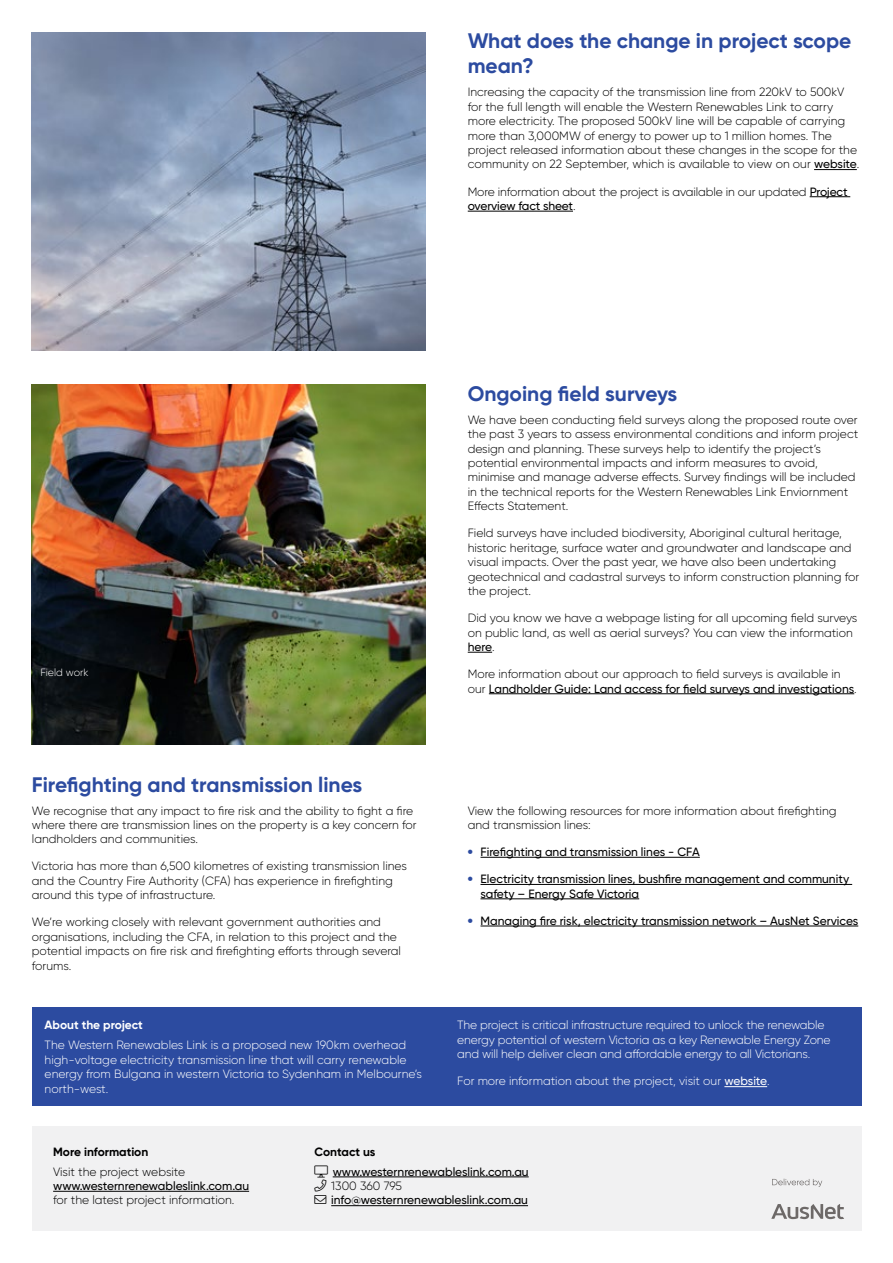
<style>
.page{position:relative;width:893px;height:1263px;background:#fff}
.page>*{position:absolute;margin:0;border:0;box-sizing:border-box;transform-origin:0 0}
.t1{font:700 21px/25.2px "Gilroy";color:#2c4ba0}
.t2{font:300 12px/14.4px "Gilroy";color:#000}
.t3{font:300 12px/14.4px "Gilroy";letter-spacing:-.01em;color:#fff}
.t4{font:500 12px/14.4px "Gilroy";color:#000}
.t5{font:700 12px "Gilroy";color:#000}
.t6{font:700 12px "Gilroy";color:#fff}
.t7{font:300 10.5px "Gilroy";color:#fff}
.s1{font-weight:500}
.s2{font-weight:800;color:#2c4ba0}
</style>
<div class="page">
<svg style="left:468px;top:652px;width:24px;height:1px"></svg>
<hr style="left:489px;top:693px;width:365px;height:1px;background:#000">
<img style="left:32px;top:385px;width:393px;height:359px">
<div style="left:32px;top:1126px;width:829px;height:105px;background:#f1f1f2"></div>
<svg style="left:772px;top:1179px;width:50px;height:8px"></svg>
<svg style="left:771px;top:1204px;width:73px;height:15px"></svg>
<hr style="left:53px;top:1191px;width:196px;height:1px;background:#000">
<hr style="left:333px;top:1176px;width:196px;height:1px;background:#000">
<hr style="left:331px;top:1205px;width:197px;height:1px;background:#000">
<div style="left:32px;top:1007px;width:829px;height:99px;background:#2c4ba0"></div>
<hr style="left:724px;top:1086px;width:43px;height:1px;background:#fff">
<hr style="left:814px;top:169px;width:43px;height:1px;background:#000">
<hr style="left:810px;top:196px;width:40px;height:1px;background:#000">
<hr style="left:468px;top:211px;width:105px;height:1px;background:#000">
<img style="left:32px;top:32px;width:393px;height:318px">
<hr style="left:480px;top:857px;width:220px;height:1px;background:#000">
<hr style="left:480px;top:884px;width:372px;height:1px;background:#000">
<hr style="left:480px;top:898px;width:159px;height:1px;background:#000">
<hr style="left:480px;top:926px;width:378px;height:1px;background:#000">
<h1 class="t1" style="left:468px;top:28px;width:385px">What does the change in project scope mean?</h1>
<p class="t2" style="left:468px;top:85px;width:393px">Increasing the capacity of the transmission line from 220kV to 500kV for the full length will enable the Western Renewables Link to carry more electricity. The proposed 500kV line will be capable of carrying more than 3,000MW of energy to power up to 1 million homes. The project released information about these changes in the scope for the community on 22 September, which is available to view on our <span class="s1">website</span>.</p>
<p class="t2" style="left:468px;top:184px;width:381px">More information about the project is available in our updated <span class="s1">Project overview fact sheet</span>.</p>
<p class="t7" style="left:40px;top:666px;width:50px">Field work</p>
<h1 class="t1" style="left:32px;top:771px;width:332px">Firefighting and transmission lines</h1>
<p class="t2" style="left:32px;top:803px;width:386px">We recognise that any impact to fire risk and the ability to fight a fire where there are transmission lines on the property is a key concern for landholders and communities.</p>
<p class="t2" style="left:32px;top:859px;width:376px">Victoria has more than 6,500 kilometres of existing transmission lines and the Country Fire Authority (CFA) has experience in firefighting around this type of infrastructure.</p>
<p class="t2" style="left:32px;top:915px;width:371px">We’re working closely with relevant government authorities and organisations, including the CFA, in relation to this project and the potential impacts on fire risk and firefighting efforts through several forums.</p>
<p class="t6" style="left:45px;top:1018px;width:100px">About the project</p>
<p class="t3" style="left:45px;top:1038px;width:379px">The Western Renewables Link is a proposed new 190km overhead high-voltage electricity transmission line that will carry renewable energy from Bulgana in western Victoria to Sydenham in Melbourne’s north-west.</p>
<h1 class="t1" style="left:468px;top:381px;width:211px">Ongoing field surveys</h1>
<p class="t2" style="left:468px;top:412px;width:392px">We have been conducting field surveys along the proposed route over the past 3 years to assess environmental conditions and inform project design and planning. These surveys help to identify the project’s potential environmental impacts and inform measures to avoid, minimise and manage adverse effects. Survey findings will be included in the technical reports for the Western Renewables Link Enviornment Effects Statement.</p>
<p class="t2" style="left:468px;top:526px;width:393px">Field surveys have included biodiversity, Aboriginal cultural heritage, historic heritage, surface water and groundwater and landscape and visual impacts. Over the past year, we have also been undertaking geotechnical and cadastral surveys to inform construction planning for the project.</p>
<p class="t2" style="left:468px;top:611px;width:391px">Did you know we have a webpage listing for all upcoming field surveys on public land, as well as aerial surveys? You can view the information <span class="s1">here</span>.</p>
<p class="t2" style="left:468px;top:667px;width:391px">More information about our approach to field surveys is available in our <span class="s1">Landholder Guide: Land access for field surveys and investigations</span>.</p>
<p class="t2" style="left:468px;top:803px;width:370px">View the following resources for more information about firefighting and transmission lines:</p>
<p class="t4" style="left:468px;top:844px;width:234px"><span class="s2">•</span> Firefighting and transmission lines - CFA</p>
<p class="t4" style="left:480px;top:872px;width:370px;text-indent:-13px"><span class="s2">•</span> Electricity transmission lines, bushfire management and community safety – Energy Safe Victoria</p>
<p class="t4" style="left:468px;top:913px;width:392px"><span class="s2">•</span> Managing fire risk, electricity transmission network – AusNet Services</p>
<p class="t3" style="left:457px;top:1018px;width:375px">The project is critical infrastructure required to unlock the renewable energy potential of western Victoria as a key Renewable Energy Zone and will help deliver clean and affordable energy to all Victorians.</p>
<p class="t3" style="left:457px;top:1074px;width:314px">For more information about the project, visit our <span class="s1">website</span>.</p>
<p class="t5" style="left:53px;top:1144px;width:97px">More information</p>
<p class="t2" style="left:53px;top:1164px;width:133px">Visit the project website</p>
<p class="t4" style="left:53px;top:1178px;width:197px">www.westernrenewableslink.com.au</p>
<p class="t2" style="left:53px;top:1193px;width:183px">for the latest project information.</p>
<p class="t5" style="left:315px;top:1144px;width:63px">Contact us</p>
<p class="t4" style="left:315px;top:1164px;width:216px">▲▼□ www.westernrenewableslink.com.au</p>
<p class="t2" style="left:315px;top:1178px;width:89px">□■ 1300 360 795</p>
<p class="t4" style="left:315px;top:1193px;width:215px">■❖●□ info@westernrenewableslink.com.au</p>
</div>
